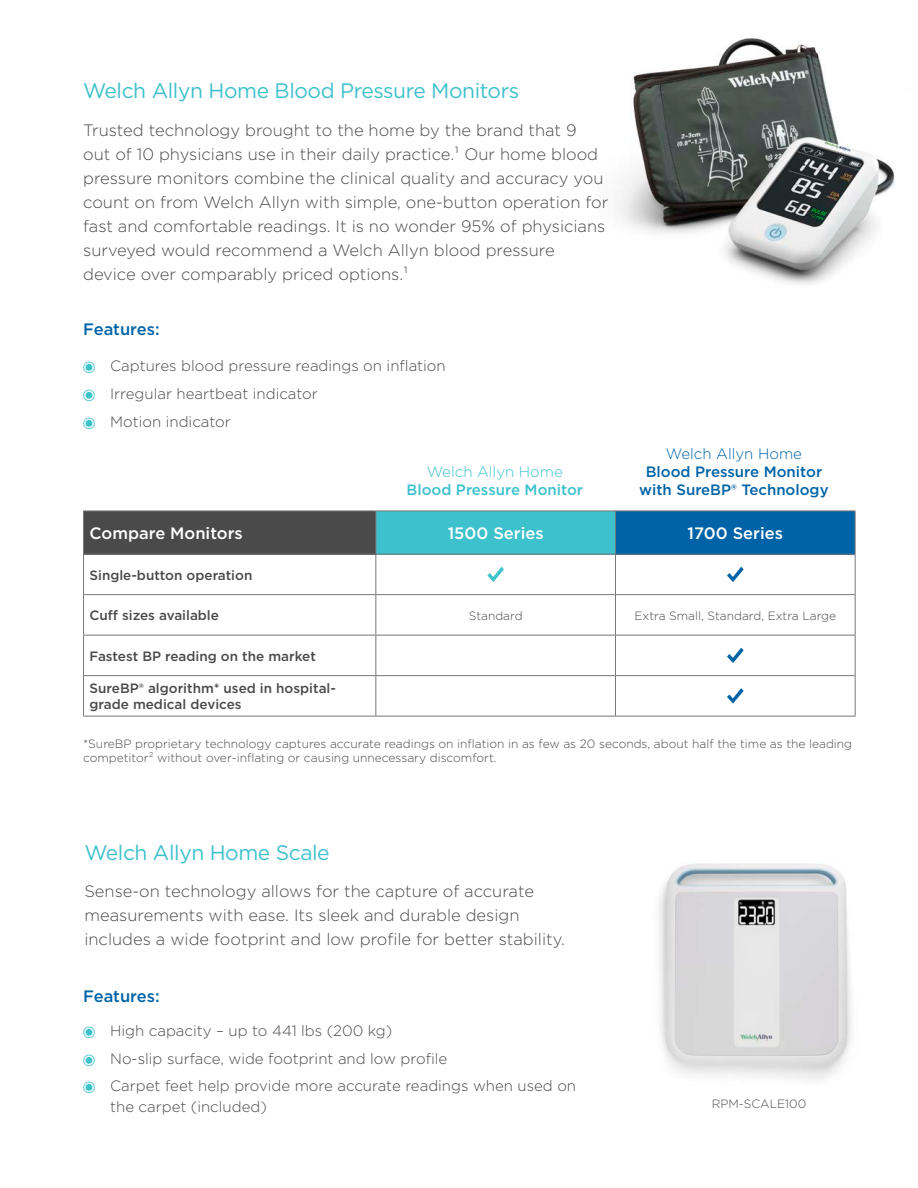
<style>
.page{position:relative;width:918px;height:1188px;background:#fff}
.page>*{position:absolute;margin:0;border:0;box-sizing:border-box;transform-origin:0 0}
.t1{font:21px "Gotham";letter-spacing:-.02em;color:#3dc1cc}
.t2{font:300 16.5px/24px "Gotham";color:#4a4a4b}
.t3{font:500 16.5px "Gotham";color:#fff}
.t4{font:500 16.5px "Gotham";color:#0163a7}
.t5{font:300 15px/21px "Gotham";color:#4a4a4b}
.t6{font:500 15px "Gotham";color:#0163a7}
.t7{font:500 15px "Gotham";color:#3dc1cc}
.t8{font:300 15px "Gotham";color:#0163a7}
.t9{font:300 15px "Gotham";color:#3dc1cc}
.Paragraph_Style_1{font:500 13.5px/16.2px "Gotham";color:#4a4a4b}
.Paragraph_Style_1-2{font:300 12px/14.4px "Gotham";color:#4a4a4b}
</style>
<div class="page">
<img style="left:659px;top:863px;width:193px;height:217px">
<img style="left:619px;top:38px;width:276px;height:247px">
<div style="left:84px;top:511px;width:292px;height:43px;background:#4a4a4b"></div>
<div style="left:376px;top:511px;width:240px;height:43px;background:#3dc1cc"></div>
<div style="left:616px;top:511px;width:239px;height:43px;background:#0163a7"></div>
<hr style="left:376px;top:554px;width:240px;height:1px;background:#787779">
<hr style="left:375px;top:555px;width:1px;height:39px;background:#787779">
<hr style="left:616px;top:554px;width:240px;height:1px;background:#787779">
<hr style="left:83px;top:594px;width:293px;height:1px;background:#787779">
<hr style="left:376px;top:594px;width:240px;height:1px;background:#787779">
<hr style="left:375px;top:595px;width:1px;height:40px;background:#787779">
<hr style="left:616px;top:594px;width:240px;height:1px;background:#787779">
<hr style="left:83px;top:635px;width:293px;height:1px;background:#787779">
<hr style="left:376px;top:635px;width:240px;height:1px;background:#787779">
<hr style="left:375px;top:636px;width:1px;height:39px;background:#787779">
<hr style="left:616px;top:635px;width:240px;height:1px;background:#787779">
<hr style="left:83px;top:675px;width:293px;height:1px;background:#787779">
<hr style="left:376px;top:675px;width:240px;height:1px;background:#787779">
<hr style="left:375px;top:676px;width:1px;height:40px;background:#787779">
<hr style="left:616px;top:675px;width:240px;height:1px;background:#787779">
<hr style="left:615px;top:555px;width:1px;height:39px;background:#787779">
<hr style="left:615px;top:595px;width:1px;height:40px;background:#787779">
<hr style="left:615px;top:636px;width:1px;height:39px;background:#787779">
<hr style="left:615px;top:676px;width:1px;height:40px;background:#787779">
<hr style="left:616px;top:511px;width:240px;height:1px;background:#787779">
<hr style="left:855px;top:511px;width:1px;height:43px;background:#787779">
<hr style="left:83px;top:555px;width:1px;height:39px;background:#787779">
<hr style="left:855px;top:555px;width:1px;height:39px;background:#787779">
<hr style="left:83px;top:595px;width:1px;height:40px;background:#787779">
<hr style="left:855px;top:595px;width:1px;height:40px;background:#787779">
<hr style="left:83px;top:636px;width:1px;height:39px;background:#787779">
<hr style="left:855px;top:636px;width:1px;height:39px;background:#787779">
<hr style="left:83px;top:676px;width:1px;height:40px;background:#787779">
<hr style="left:855px;top:676px;width:1px;height:40px;background:#787779">
<hr style="left:83px;top:716px;width:293px;height:1px;background:#787779">
<hr style="left:376px;top:716px;width:240px;height:1px;background:#787779">
<hr style="left:616px;top:716px;width:240px;height:1px;background:#787779">
<hr style="left:83px;top:554px;width:293px;height:1px;background:#787779">
<hr style="left:376px;top:511px;width:240px;height:1px;background:#787779">
<hr style="left:615px;top:511px;width:1px;height:43px;background:#787779">
<hr style="left:83px;top:511px;width:293px;height:1px;background:#787779">
<hr style="left:83px;top:511px;width:1px;height:43px;background:#787779">
<hr style="left:375px;top:511px;width:1px;height:43px;background:#787779">
<svg style="left:487px;top:567px;width:17px;height:15px"></svg>
<svg style="left:727px;top:567px;width:17px;height:15px"></svg>
<svg style="left:727px;top:648px;width:17px;height:15px"></svg>
<svg style="left:727px;top:688px;width:17px;height:16px"></svg>
<p class="t1" style="left:83px;top:78px;width:438px">Welch Allyn Home Blood Pressure Monitors</p>
<p class="t2" style="left:83px;top:118px;width:527px">Trusted technology brought to the home by the brand that 9<br>out of 10 physicians use in their daily practice.¹ Our home blood pressure monitors combine the clinical quality and accuracy you count on from Welch Allyn with simple, one-button operation for fast and comfortable readings. It is no wonder 95% of physicians surveyed would recommend a Welch Allyn blood pressure device over comparably priced options.¹</p>
<p class="t4" style="left:83px;top:318px;width:78px">Features:</p>
<p class="t5" style="left:110px;top:355px;width:337px">Captures blood pressure readings on inflation</p>
<p class="t5" style="left:110px;top:383px;width:209px">Irregular heartbeat indicator</p>
<p class="t5" style="left:110px;top:410px;width:122px">Motion indicator</p>
<p class="t9" style="left:427px;top:462px;width:138px">Welch Allyn Home</p>
<p class="t7" style="left:407px;top:480px;width:178px">Blood Pressure Monitor</p>
<p class="t8" style="left:666px;top:444px;width:138px">Welch Allyn Home</p>
<p class="t6" style="left:646px;top:462px;width:178px">Blood Pressure Monitor</p>
<p class="t6" style="left:639px;top:480px;width:191px">with SureBP® Technology</p>
<p class="t3" style="left:90px;top:522px;width:155px">Compare Monitors</p>
<p class="t3" style="left:448px;top:522px;width:97px">1500 Series</p>
<p class="t3" style="left:688px;top:522px;width:97px">1700 Series</p>
<p class="Paragraph_Style_1" style="left:90px;top:567px;width:164px">Single-button operation</p>
<p class="Paragraph_Style_1" style="left:90px;top:607px;width:131px">Cuff sizes available</p>
<p class="Paragraph_Style_1-2" style="left:469px;top:608px;width:55px">Standard</p>
<p class="Paragraph_Style_1-2" style="left:635px;top:608px;width:203px">Extra Small, Standard, Extra Large</p>
<p class="Paragraph_Style_1" style="left:90px;top:648px;width:228px">Fastest BP reading on the market</p>
<p class="Paragraph_Style_1" style="left:90px;top:680px;width:248px">SureBP® algorithm* used in hospital&shy;grade medical devices</p>
<p class="Paragraph_Style_1-2" style="left:83px;top:736px;width:771px">*SureBP proprietary technology captures accurate readings on inflation in as few as 20 seconds, about half the time as the leading competitor² without over-inflating or causing unnecessary discomfort.</p>
<p class="t1" style="left:84px;top:839px;width:247px">Welch Allyn Home Scale</p>
<p class="t2" style="left:84px;top:879px;width:482px">Sense-on technology allows for the capture of accurate measurements with ease. Its sleek and durable design includes a wide footprint and low profile for better stability.</p>
<p class="t4" style="left:83px;top:985px;width:78px">Features:</p>
<p class="t5" style="left:110px;top:1020px;width:284px">High capacity – up to 441 lbs (200 kg)</p>
<p class="t5" style="left:110px;top:1047px;width:339px">No-slip surface, wide footprint and low profile</p>
<p class="t5" style="left:110px;top:1075px;width:468px">Carpet feet help provide more accurate readings when used on the carpet (included)</p>
<p class="Paragraph_Style_1-2" style="left:712px;top:1096px;width:96px">RPM-SCALE100</p>
</div>
